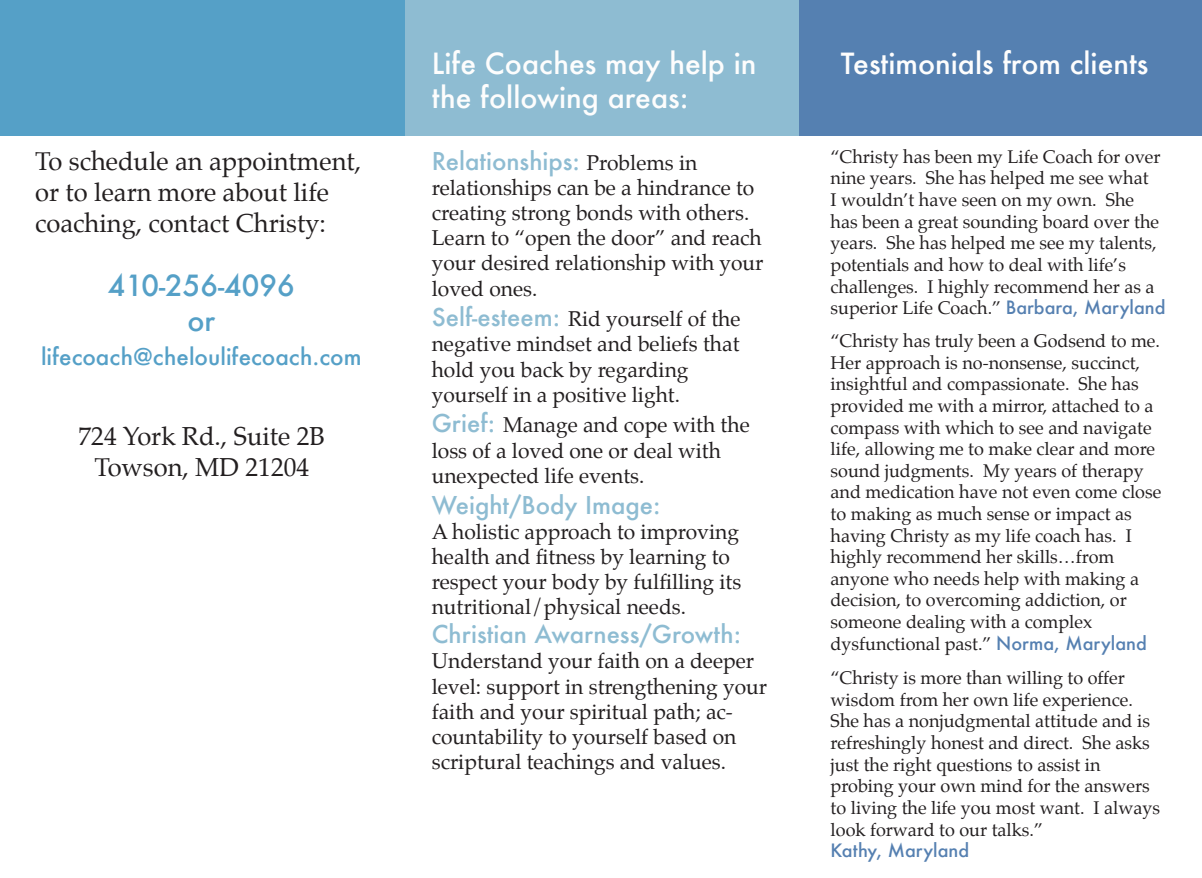
<style>
.page{position:relative;width:1202px;height:878px;background:#fff}
.page>*{position:absolute;margin:0;border:0;box-sizing:border-box;transform-origin:0 0}
.t1{font:500 28.5px/34.2px "Futura";color:#fdfdfd}
.t2{font:500 28.5px "Futura";color:#55a0c7}
.t3{font:25.5px/30.6px "Palatino";color:#231f20}
.t4{font:500 24px "Futura";color:#8ebcd2}
.t5{font:500 22.5px "Futura";color:#55a0c7}
.t6{font:21px/25.2px "Palatino";color:#231f20}
.t7{font:18px/21.6px "Palatino";color:#231f20}
.t8{font:500 18px "Futura";color:#5580b1}
.s1{font-family:"Palatino";font-weight:400;font-size:21px;color:#231f20}
.s2{font-family:"Futura";font-weight:500;font-size:24px;color:#8ebcd2}
.s3{font-family:"Futura";font-weight:500;color:#5580b1}
</style>
<div class="page">
<div style="left:798px;top:0;width:404px;height:136px;background:#5580b1"></div>
<div style="left:0;top:0;width:405px;height:136px;background:#55a0c7"></div>
<div style="left:405px;top:0;width:393px;height:136px;background:#8ebcd2"></div>
<p class="t3" style="left:35px;top:148px;width:327px">To schedule an appointment, or to learn more about life coaching, contact Christy:</p>
<p class="t2" style="left:108px;top:266px;width:188px">410-256-4096</p>
<p class="t2" style="left:187px;top:300px;width:29px">or</p>
<p class="t5" style="left:41px;top:341px;width:322px">lifecoach@cheloulifecoach.com</p>
<p class="t3" style="left:79px;top:423px;width:248px">724 York Rd., Suite 2B</p>
<p class="t3" style="left:94px;top:454px;width:216px">Towson, MD 21204</p>
<p class="t1" style="left:432px;top:46px;width:326px">Life Coaches may help in the following areas:</p>
<p class="t4" style="left:432px;top:144px;width:267px">Relationships: <span class="s1">Problems in</span></p>
<p class="t6" style="left:432px;top:177px;width:333px">relationships can be a hindrance to creating strong bonds with others.<br>Learn to “open the door” and reach your desired relationship with your loved ones.</p>
<p class="t6" style="left:432px;top:308px;width:310px;text-align:justify"><span class="s2">Self-esteem:</span> Rid yourself of the negative mindset and beliefs that hold you back by regarding</p>
<p class="t6" style="left:432px;top:384px;width:250px">yourself in a positive light.</p>
<p class="t6" style="left:432px;top:414px;width:319px"><span class="s2">Grief:</span> Manage and cope with the loss of a loved one or deal with</p>
<p class="t6" style="left:432px;top:465px;width:214px">unexpected life events.</p>
<p class="t4" style="left:432px;top:488px;width:230px">Weight/Body Image:</p>
<p class="t6" style="left:432px;top:520px;width:311px">A holistic approach to improving health and fitness by learning to respect your body by fulfilling its nutritional/physical needs.</p>
<p class="t4" style="left:432px;top:617px;width:311px">Christian Awarness/Growth:</p>
<p class="t6" style="left:432px;top:650px;width:337px">Understand your faith on a deeper level: support in strengthening your faith and your spiritual path; ac&shy;countability to yourself based on scriptural teachings and values.</p>
<p class="t1" style="left:840px;top:46px;width:309px">Testimonials from clients</p>
<p class="t7" style="left:830px;top:147px;width:336px">“Christy has been my Life Coach for over nine years. She has helped me see what<br>I wouldn’t have seen on my own. She has been a great sounding board over the years. She has helped me see my talents, potentials and how to deal with life’s challenges. I highly recommend her as a superior Life Coach.” <span class="s3">Barbara, Maryland</span></p>
<p class="t7" style="left:830px;top:332px;width:332px">“Christy has truly been a Godsend to me.<br>Her approach is no-nonsense, succinct, insightful and compassionate. She has provided me with a mirror, attached to a compass with which to see and navigate life, allowing me to make clear and more sound judgments. My years of therapy and medication have not even come close to making as much sense or impact as having Christy as my life coach has. I highly recommend her skills…from</p>
<p class="t7" style="left:830px;top:569px;width:310px">anyone who needs help with making a decision, to overcoming addiction, or someone dealing with a complex</p>
<p class="t7" style="left:830px;top:634px;width:318px">dysfunctional past.” <span class="s3">Norma, Maryland</span></p>
<p class="t7" style="left:830px;top:668px;width:321px">“Christy is more than willing to offer wisdom from her own life experience.<br>She has a nonjudgmental attitude and is refreshingly honest and direct. She asks just the right questions to assist in</p>
<p class="t7" style="left:830px;top:776px;width:331px">probing your own mind for the answers to living the life you most want. I always look forward to our talks.”</p>
<p class="t8" style="left:830px;top:838px;width:140px">Kathy, Maryland</p>
</div>
